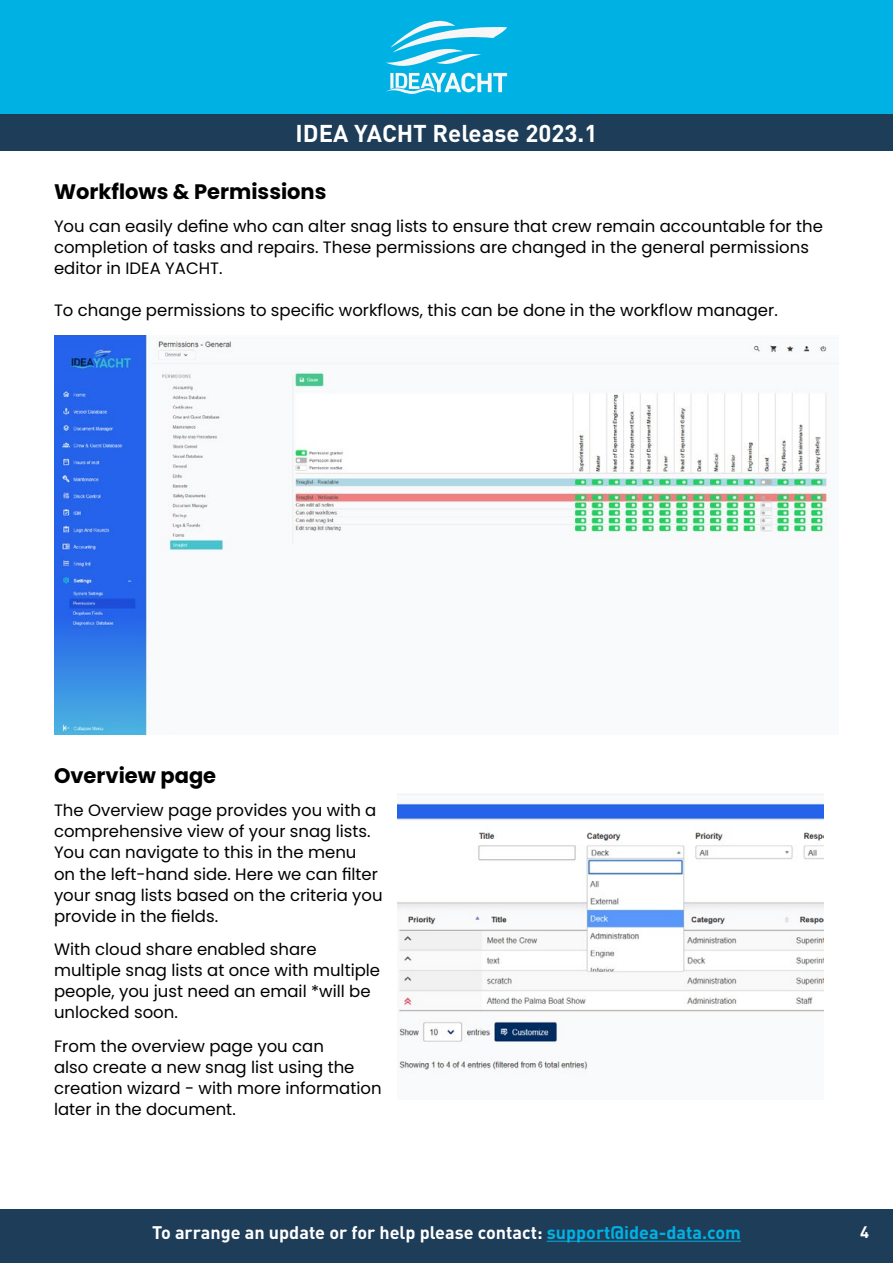
<style>
.page{position:relative;width:893px;height:1263px;background:#fff}
.page>*{position:absolute;margin:0;border:0;box-sizing:border-box;transform-origin:0 0}
.t1{font:700 24px "DIN Pro";color:#fff}
.t2{font:700 21px "Poppins";color:#000}
.t3{font:700 18px "DIN Pro";color:#fff}
.t4{font:16.5px/21px "Poppins";color:#000}
.t5{font:700 16.5px "DIN Pro";color:#fff}
.s1{color:#00b2e3}
</style>
<div class="page">
<div style="left:0;top:0;width:893px;height:115px;background:#00b2e3"></div>
<div style="left:0;top:1209px;width:893px;height:54px;background:#1e3d59"></div>
<div style="left:0;top:115px;width:893px;height:36px;background:#1e3d59"></div>
<svg style="left:386px;top:21px;width:121px;height:73px"></svg>
<hr style="left:547px;top:1241px;width:194px;height:1px;background:#00b2e3">
<img style="left:54px;top:336px;width:785px;height:398px">
<img style="left:398px;top:794px;width:425px;height:279px">
<h1 class="t1" style="left:296px;top:117px;width:303px">IDEA YACHT Release 2023.1</h1>
<p class="t2" style="left:54px;top:179px;width:274px">Workflows &amp; Permissions</p>
<p class="t4" style="left:54px;top:216px;width:770px">You can easily define who can alter snag lists to ensure that crew remain accountable for the completion of tasks and repairs. These permissions are changed in the general permissions editor in IDEA YACHT.</p>
<p class="t4" style="left:54px;top:300px;width:725px">To change permissions to specific workflows, this can be done in the workflow manager.</p>
<p class="t2" style="left:54px;top:763px;width:164px">Overview page</p>
<p class="t4" style="left:54px;top:800px;width:330px">The Overview page provides you with a comprehensive view of your snag lists.<br>You can navigate to this in the menu<br>on the left-hand side. Here we can filter your snag lists based on the criteria you provide in the fields.</p>
<p class="t4" style="left:54px;top:939px;width:328px">With cloud share enabled share multiple snag lists at once with multiple people, you just need an email *will be unlocked soon.</p>
<p class="t4" style="left:54px;top:1036px;width:329px">From the overview page you can<br>also create a new snag list using the creation wizard - with more information later in the document.</p>
<p class="t3" style="left:152px;top:1220px;width:590px">To arrange an update or for help please contact: <span class="s1">support@idea-data.com</span></p>
<p class="t5" style="left:860px;top:1220px;width:10px">4</p>
</div>
